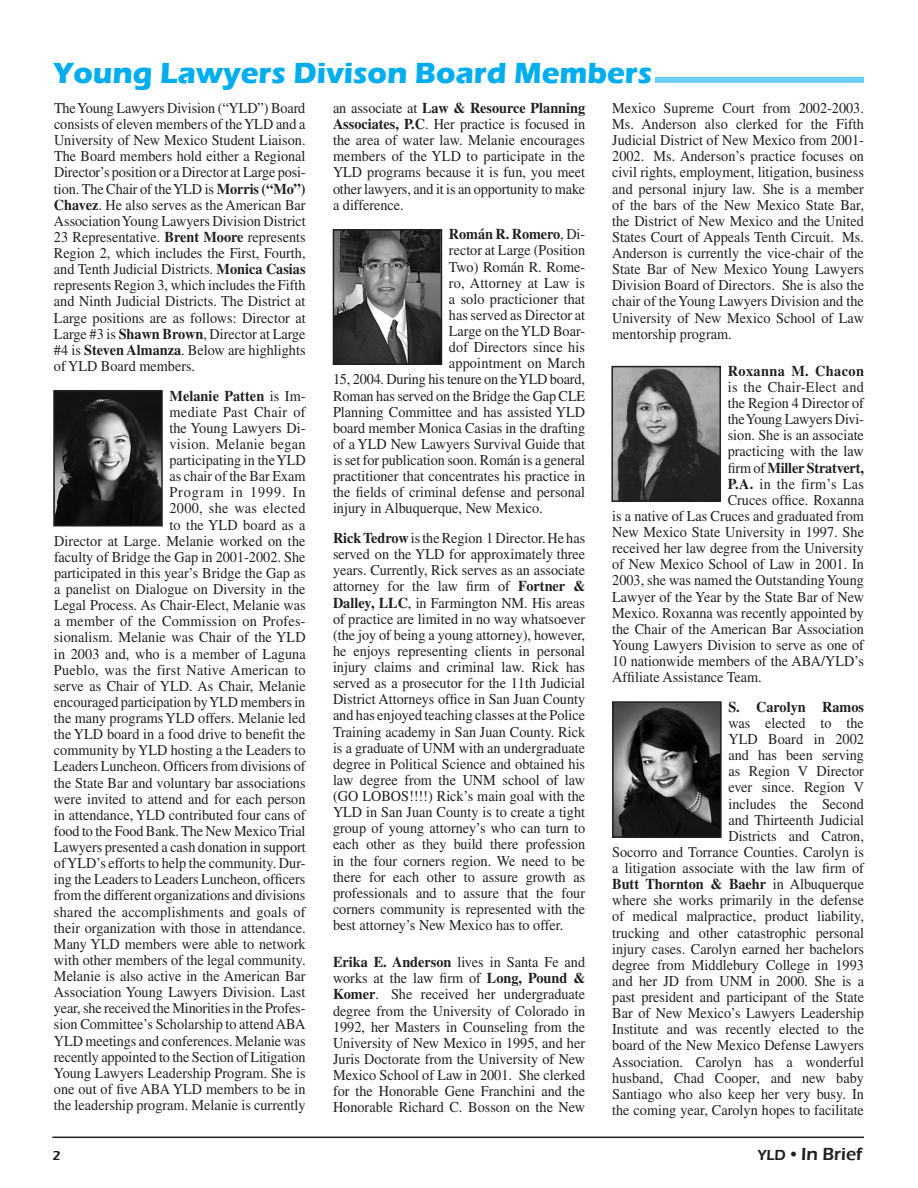
<style>
.page{position:relative;width:918px;height:1188px;background:#fff}
.page>*{position:absolute;margin:0;border:0;box-sizing:border-box;transform-origin:0 0}
.t1{font:700 30px "Eras ITC";color:#00aeef}
.t2{font:600 18px "Eras ITC";color:#231f20}
.t3{font:15px/16.2px "Times";color:#231f20;text-align:justify;scale:.95 1}
.t4{font:700 15px "Times";letter-spacing:-.005em;color:#231f20;scale:.95 1}
.t5{font:15px "Times";letter-spacing:.025em;color:#231f20;scale:.95 1}
.t6{font:700 15px "Times";letter-spacing:.03em;color:#231f20;scale:.95 1}
.t7{font:600 13.5px "Eras ITC";color:#231f20}
.s1{font-weight:700}
.s2{font-weight:400}
.s3{font-size:15px}
.s4{font-family:"Times";font-weight:400}
</style>
<div class="page">
<hr style="left:52px;top:1137px;width:812px;height:1px;background:#231f20">
<img style="left:56px;top:393px;width:104px;height:131px">
<div style="left:53px;top:390px;width:110px;height:137px;border:2px solid #231f20"></div>
<img style="left:336px;top:232px;width:103px;height:130px">
<div style="left:333px;top:229px;width:109px;height:136px;border:2px solid #231f20"></div>
<img style="left:614px;top:369px;width:104px;height:130px">
<div style="left:611px;top:366px;width:110px;height:136px;border:2px solid #231f20"></div>
<img style="left:615px;top:704px;width:104px;height:131px">
<div style="left:612px;top:701px;width:110px;height:137px;border:2px solid #231f20"></div>
<div style="left:655px;top:77px;width:209px;height:6px;background:#6bcff6"></div>
<h1 class="t1" style="left:54px;top:55px;width:600px">Young Lawyers Divison Board Members</h1>
<p class="t3" style="left:54px;top:100px;width:267px">The Young Lawyers Division (“YLD”) Board consists of eleven members of the YLD and a University of New Mexico Student Liaison.<br>The Board members hold either a Regional Director’s position or a Director at Large posi&shy;tion. The Chair of the YLD is <span class="s1">Morris (“Mo”)<br>Chavez</span>. He also serves as the American Bar Association Young Lawyers Division District 23 Representative. <span class="s1">Brent Moore</span> represents Region 2, which includes the First, Fourth, and Tenth Judicial Districts. <span class="s1">Monica Casias </span>represents Region 3, which includes the Fifth and Ninth Judicial Districts. The District at Large positions are as follows: Director at Large #3 is <span class="s1">Shawn Brown</span>, Director at Large #4 is <span class="s1">Steven Almanza</span>. Below are highlights of YLD Board members.</p>
<p class="t3" style="left:54px;top:387px;width:267px;text-align:right"><span class="s1">Melanie Patten</span> is Im-<br>mediate Past Chair of<br>the Young Lawyers Di-<br>vision. Melanie began<br>participating in the YLD<br>as chair of the Bar Exam<br>Program in 1999. In<br>2000, she was elected<br>to the YLD board as a<br>Director at Large. Melanie worked on the faculty of Bridge the Gap in 2001-2002. She participated in this year’s Bridge the Gap as a panelist on Dialogue on Diversity in the Legal Process. As Chair-Elect, Melanie was a member of the Commission on Profes&shy;sionalism. Melanie was Chair of the YLD in 2003 and, who is a member of Laguna Pueblo, was the first Native American to serve as Chair of YLD. As Chair, Melanie encouraged participation by YLD members in the many programs YLD offers. Melanie led the YLD board in a food drive to benefit the community by YLD hosting a the Leaders to Leaders Luncheon. Officers from divisions of the State Bar and voluntary bar associations were invited to attend and for each person in attendance, YLD contributed four cans of food to the Food Bank. The New Mexico Trial Lawyers presented a cash donation in support of YLD’s efforts to help the community. Dur&shy;ing the Leaders to Leaders Luncheon, officers from the different organizations and divisions shared the accomplishments and goals of their organization with those in attendance.<br>Many YLD members were able to network with other members of the legal community.<br>Melanie is also active in the American Bar Association Young Lawyers Division. Last year, she received the Minorities in the Profes&shy;sion Committee’s Scholarship to attend ABA YLD meetings and conferences. Melanie was recently appointed to the Section of Litigation Young Lawyers Leadership Program. She is one out of five ABA YLD members to be in the leadership program. Melanie is currently</p>
<p class="t3" style="left:333px;top:100px;width:267px">an associate at <span class="s1">Law &amp; Resource Planning Associates, P.C</span>. Her practice is focused in the area of water law. Melanie encourages members of the YLD to participate in the YLD programs because it is fun, you meet other lawyers, and it is an opportunity to make a difference.</p>
<p class="t4" style="left:449px;top:225px;width:145px">Román R. Romero<span class="s2">, Di-</span></p>
<p class="t3" style="left:449px;top:242px;width:145px">rector at Large (Position</p>
<p class="t3" style="left:449px;top:258px;width:145px">Two) Román R. Rome-</p>
<p class="t3" style="left:449px;top:275px;width:145px">ro, Attorney at Law is</p>
<p class="t3" style="left:449px;top:291px;width:145px">a solo practicioner that</p>
<p class="t3" style="left:449px;top:307px;width:145px">has served as Director at</p>
<p class="t3" style="left:449px;top:323px;width:145px">Large on the YLD Boar-</p>
<p class="t3" style="left:449px;top:339px;width:145px">dof Directors since his</p>
<p class="t3" style="left:449px;top:355px;width:145px">appointment on March</p>
<p class="t3" style="left:333px;top:371px;width:267px">15, 2004. During his tenure on the YLD board,</p>
<p class="t3" style="left:333px;top:387px;width:267px">Roman has served on the Bridge the Gap CLE</p>
<p class="t3" style="left:333px;top:404px;width:267px">Planning Committee and has assisted YLD</p>
<p class="t3" style="left:333px;top:420px;width:267px">board member Monica Casias in the drafting</p>
<p class="t3" style="left:333px;top:436px;width:267px">of a YLD New Lawyers Survival Guide that</p>
<p class="t3" style="left:333px;top:452px;width:267px">is set for publication soon. Román is a general</p>
<p class="t3" style="left:333px;top:468px;width:267px">practitioner that concentrates his practice in</p>
<p class="t3" style="left:333px;top:484px;width:267px">the fields of criminal defense and personal</p>
<p class="t3" style="left:333px;top:500px;width:222px">injury in Albuquerque, New Mexico.</p>
<p class="t3" style="left:333px;top:530px;width:267px"><span class="s1">Rick Tedrow</span> is the Region 1 Director. He has served on the YLD for approximately three years. Currently, Rick serves as an associate attorney for the law firm of <span class="s1">Fortner &amp; Dalley, LLC</span>, in Farmington NM. His areas of practice are limited in no way whatsoever (the joy of being a young attorney), however, he enjoys representing clients in personal injury claims and criminal law. Rick has served as a prosecutor for the 11th Judicial District Attorneys office in San Juan County and has enjoyed teaching classes at the Police Training academy in San Juan County. Rick is a graduate of UNM with an undergraduate degree in Political Science and obtained his law degree from the UNM school of law (GO LOBOS!!!!) Rick’s main goal with the YLD in San Juan County is to create a tight group of young attorney’s who can turn to each other as they build there profession in the four corners region. We need to be there for each other to assure growth as professionals and to assure that the four corners community is represented with the best attorney’s New Mexico has to offer.</p>
<p class="t3" style="left:333px;top:954px;width:267px"><span class="s1">Erika E. Anderson</span> lives in Santa Fe and works at the law firm of <span class="s1">Long, Pound &amp; Komer</span>. She received her undergraduate degree from the University of Colorado in 1992, her Masters in Counseling from the University of New Mexico in 1995, and her Juris Doctorate from the University of New Mexico School of Law in 2001. She clerked for the Honorable Gene Franchini and the Honorable Richard C. Bosson on the New</p>
<p class="t3" style="left:612px;top:100px;width:267px">Mexico Supreme Court from 2002-2003.<br>Ms. Anderson also clerked for the Fifth Judicial District of New Mexico from 2001- 2002. Ms. Anderson’s practice focuses on civil rights, employment, litigation, business and personal injury law. She is a member of the bars of the New Mexico State Bar, the District of New Mexico and the United States Court of Appeals Tenth Circuit. Ms.<br>Anderson is currently the vice-chair of the State Bar of New Mexico Young Lawyers Division Board of Directors. She is also the chair of the Young Lawyers Division and the University of New Mexico School of Law mentorship program.</p>
<p class="t6" style="left:728px;top:362px;width:145px">Roxanna M. Chacon</p>
<p class="t5" style="left:728px;top:379px;width:145px">is the Chair-Elect and</p>
<p class="t3" style="left:728px;top:395px;width:145px">the Region 4 Director of</p>
<p class="t3" style="left:728px;top:411px;width:145px">the Young Lawyers Divi-</p>
<p class="t3" style="left:728px;top:427px;width:145px">sion. She is an associate</p>
<p class="t3" style="left:728px;top:443px;width:145px">practicing with the law</p>
<p class="t4" style="left:728px;top:459px;width:145px"><span class="s2">firm of</span> Miller Stratvert,</p>
<p class="t5" style="left:728px;top:475px;width:145px"><span class="s1">P.A.</span> in the firm’s Las</p>
<p class="t3" style="left:728px;top:492px;width:145px">Cruces office. Roxanna</p>
<p class="t3" style="left:612px;top:508px;width:267px">is a native of Las Cruces and graduated from</p>
<p class="t3" style="left:612px;top:524px;width:267px">New Mexico State University in 1997. She</p>
<p class="t3" style="left:612px;top:540px;width:267px">received her law degree from the University</p>
<p class="t3" style="left:612px;top:556px;width:266px">of New Mexico School of Law in 2001. In</p>
<p class="t3" style="left:612px;top:572px;width:267px">2003, she was named the Outstanding Young</p>
<p class="t3" style="left:612px;top:588px;width:266px">Lawyer of the Year by the State Bar of New</p>
<p class="t3" style="left:612px;top:605px;width:267px">Mexico. Roxanna was recently appointed by</p>
<p class="t3" style="left:612px;top:621px;width:267px">the Chair of the American Bar Association</p>
<p class="t3" style="left:612px;top:637px;width:267px">Young Lawyers Division to serve as one of</p>
<p class="t3" style="left:612px;top:653px;width:266px">10 nationwide members of the ABA/YLD’s</p>
<p class="t3" style="left:612px;top:669px;width:159px">Affiliate Assistance Team.</p>
<p class="t4" style="left:728px;top:698px;width:144px">S. Carolyn Ramos</p>
<p class="t3" style="left:612px;top:715px;width:267px;text-align:right">was elected to the<br>YLD Board in 2002<br>and has been serving<br>as Region V Director<br>ever since. Region V<br>includes the Second<br>and Thirteenth Judicial<br>Districts and Catron,<br>Socorro and Torrance Counties. Carolyn is a litigation associate with the law firm of <span class="s1">Butt Thornton &amp; Baehr</span> in Albuquerque where she works primarily in the defense of medical malpractice, product liability, trucking and other catastrophic personal injury cases. Carolyn earned her bachelors degree from Middlebury College in 1993 and her JD from UNM in 2000. She is a past president and participant of the State Bar of New Mexico’s Lawyers Leadership Institute and was recently elected to the board of the New Mexico Defense Lawyers Association. Carolyn has a wonderful husband, Chad Cooper, and new baby Santiago who also keep her very busy. In the coming year, Carolyn hopes to facilitate</p>
<p class="t7" style="left:52px;top:1147px;width:10px">2</p>
<p class="t2" style="left:758px;top:1143px;width:106px"><span class="s3">YLD</span> <span class="s4">•</span> In Brief</p>
</div>
